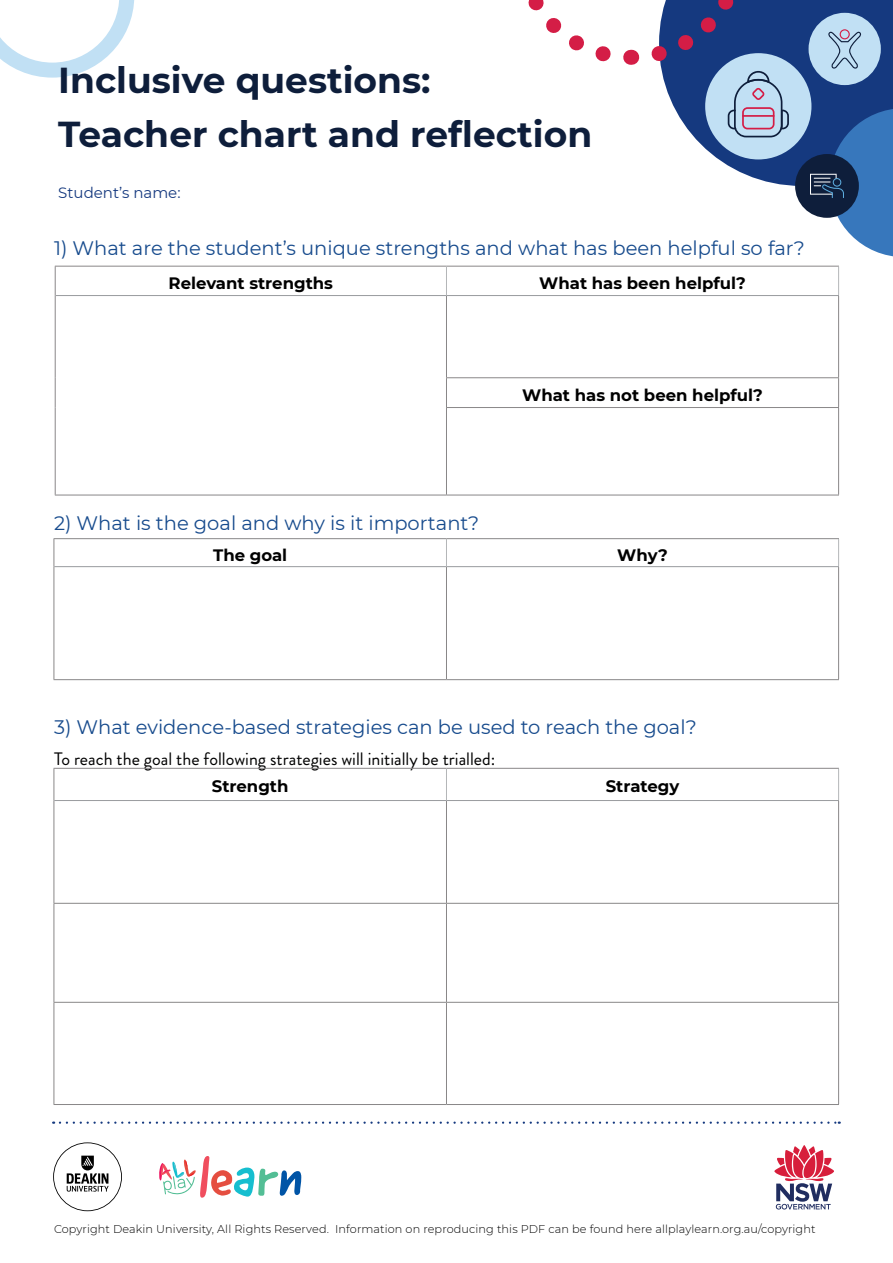
<style>
.page{position:relative;width:893px;height:1263px;background:#fff}
.page>*{position:absolute;margin:0;border:0;box-sizing:border-box;transform-origin:0 0}
.Cover_Heading{font:700 36px "Montserrat";color:#0e1e3b}
.t1{font:19.5px "Montserrat";color:#174b8d}
.t2{font:18px "Brandon Grotesque";color:#000}
.t3{font:700 16.5px "Montserrat";color:#000}
.t4{font:15px "Montserrat";color:#15397f}
.Body_2{font:300 11.25px "Montserrat";letter-spacing:.01em;color:#000}
</style>
<div class="page">
<svg style="left:528px;top:0;width:105px;height:65px"></svg>
<svg style="left:774px;top:1145px;width:60px;height:64px"></svg>
<svg style="left:53px;top:1142px;width:69px;height:69px"></svg>
<svg style="left:159px;top:1156px;width:143px;height:42px"></svg>
<svg style="left:60px;top:1121px;width:780px;height:3px"></svg>
<svg style="left:0;top:0;width:134px;height:78px"></svg>
<svg style="left:651px;top:0;width:242px;height:257px"></svg>
<hr style="left:55px;top:266px;width:391px;height:1px;background:#898788">
<hr style="left:55px;top:266px;width:1px;height:30px;background:#898788">
<hr style="left:446px;top:266px;width:393px;height:1px;background:#898788">
<hr style="left:55px;top:296px;width:1px;height:82px;background:#898788">
<hr style="left:446px;top:296px;width:1px;height:81px;background:#898788">
<hr style="left:838px;top:296px;width:1px;height:81px;background:#898788">
<svg style="left:55px;top:378px;width:1px;height:29px"></svg>
<hr style="left:446px;top:377px;width:393px;height:1px;background:#898788">
<svg style="left:446px;top:378px;width:1px;height:29px"></svg>
<svg style="left:838px;top:378px;width:1px;height:29px"></svg>
<hr style="left:55px;top:407px;width:1px;height:88px;background:#898788">
<hr style="left:446px;top:407px;width:393px;height:1px;background:#898788">
<hr style="left:446px;top:408px;width:1px;height:87px;background:#898788">
<hr style="left:838px;top:408px;width:1px;height:87px;background:#898788">
<hr style="left:55px;top:495px;width:391px;height:1px;background:#898788">
<hr style="left:446px;top:495px;width:393px;height:1px;background:#898788">
<svg style="left:446px;top:266px;width:1px;height:29px"></svg>
<svg style="left:838px;top:266px;width:1px;height:29px"></svg>
<hr style="left:56px;top:295px;width:390px;height:1px;background:#999b9e">
<hr style="left:446px;top:295px;width:393px;height:1px;background:#999b9e">
<hr style="left:54px;top:538px;width:392px;height:1px;background:#898788">
<svg style="left:54px;top:539px;width:1px;height:27px"></svg>
<hr style="left:446px;top:538px;width:393px;height:1px;background:#898788">
<hr style="left:54px;top:567px;width:1px;height:112px;background:#898788">
<hr style="left:446px;top:567px;width:1px;height:112px;background:#898788">
<hr style="left:838px;top:567px;width:1px;height:112px;background:#898788">
<hr style="left:54px;top:679px;width:392px;height:1px;background:#898788">
<hr style="left:446px;top:679px;width:393px;height:1px;background:#898788">
<svg style="left:446px;top:539px;width:1px;height:27px"></svg>
<svg style="left:838px;top:539px;width:1px;height:27px"></svg>
<hr style="left:54px;top:566px;width:392px;height:1px;background:#999b9e">
<hr style="left:446px;top:566px;width:393px;height:1px;background:#999b9e">
<hr style="left:54px;top:768px;width:392px;height:1px;background:#898788">
<hr style="left:54px;top:769px;width:1px;height:31px;background:#898788">
<hr style="left:446px;top:768px;width:393px;height:1px;background:#898788">
<hr style="left:54px;top:800px;width:1px;height:103px;background:#898788">
<hr style="left:446px;top:801px;width:1px;height:102px;background:#898788">
<hr style="left:838px;top:801px;width:1px;height:102px;background:#898788">
<hr style="left:54px;top:903px;width:392px;height:1px;background:#898788">
<hr style="left:54px;top:904px;width:1px;height:98px;background:#898788">
<hr style="left:446px;top:903px;width:393px;height:1px;background:#898788">
<hr style="left:446px;top:904px;width:1px;height:98px;background:#898788">
<hr style="left:838px;top:904px;width:1px;height:98px;background:#898788">
<hr style="left:54px;top:1002px;width:392px;height:1px;background:#898788">
<hr style="left:54px;top:1003px;width:1px;height:101px;background:#898788">
<hr style="left:446px;top:1002px;width:393px;height:1px;background:#898788">
<hr style="left:446px;top:1003px;width:1px;height:101px;background:#898788">
<hr style="left:838px;top:1003px;width:1px;height:101px;background:#898788">
<hr style="left:54px;top:1104px;width:392px;height:1px;background:#898788">
<hr style="left:446px;top:1104px;width:393px;height:1px;background:#898788">
<hr style="left:446px;top:769px;width:1px;height:31px;background:#b4b6b8">
<hr style="left:838px;top:769px;width:1px;height:31px;background:#b4b6b8">
<hr style="left:54px;top:800px;width:392px;height:1px;background:#999b9e">
<hr style="left:446px;top:800px;width:393px;height:1px;background:#999b9e">
<h1 class="Cover_Heading" style="left:58px;top:54px;width:374px">Inclusive questions:</h1>
<h1 class="Cover_Heading" style="left:58px;top:108px;width:535px">Teacher chart and reflection</h1>
<p class="t4" style="left:58px;top:183px;width:124px">Student’s name:</p>
<p class="t1" style="left:54px;top:235px;width:752px">1) What are the student’s unique strengths and what has been helpful so far?</p>
<p class="t3" style="left:169px;top:271px;width:166px">Relevant strengths</p>
<p class="t3" style="left:539px;top:271px;width:208px">What has been helpful?</p>
<p class="t1" style="left:54px;top:510px;width:427px">2) What is the goal and why is it important?</p>
<p class="t3" style="left:522px;top:383px;width:242px">What has not been helpful?</p>
<p class="t3" style="left:213px;top:543px;width:76px">The goal</p>
<p class="t3" style="left:617px;top:543px;width:52px">Why?</p>
<p class="t1" style="left:54px;top:714px;width:644px">3) What evidence-based strategies can be used to reach the goal?</p>
<p class="t2" style="left:54px;top:746px;width:443px">To reach the goal the following strategies will initially be trialled:</p>
<p class="t3" style="left:212px;top:775px;width:78px">Strength</p>
<p class="t3" style="left:606px;top:775px;width:75px">Strategy</p>
<p class="Body_2" style="left:54px;top:1222px;width:763px">Copyright Deakin University, All Rights Reserved. Information on reproducing this PDF can be found here allplaylearn.org.au/copyright</p>
</div>
